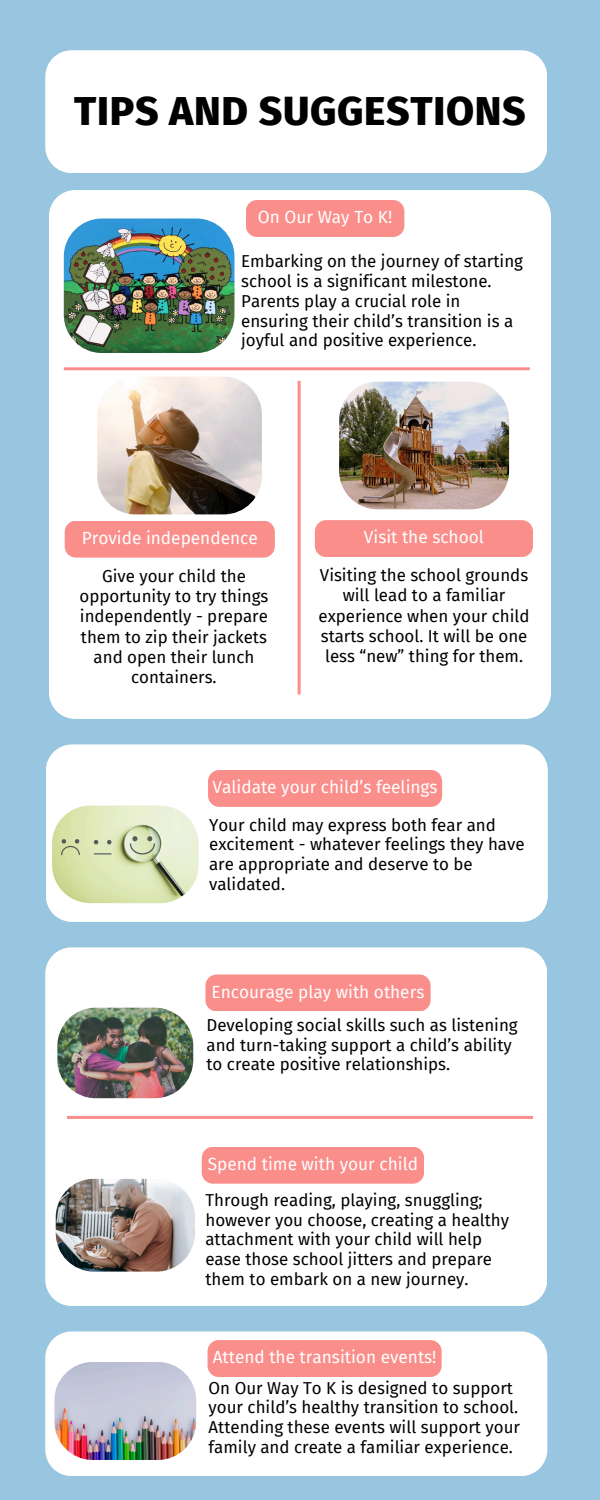
<style>
.page{position:relative;width:600px;height:1500px;background:#98c5df}
.page>*{position:absolute;margin:0;border:0;box-sizing:border-box;transform-origin:0 0}
.t1{font:800 40.7px "Fira Sans";letter-spacing:.015em;color:#000}
.t2{font:17.2px "Fira Sans";color:#fff}
.t3{font:16.9px/19.8px "Fira Sans";color:#000}
</style>
<div class="page">
<div style="left:45px;top:50px;width:502px;height:123px;background:#fff"></div>
<div style="left:49px;top:190px;width:502px;height:529px;background:#fff"></div>
<div style="left:246px;top:200px;width:158px;height:37px;background:#fa8e8b;border-radius:11px"></div>
<hr style="left:64px;top:367px;width:466px;height:3px;background:#fa8e8b">
<div style="left:65px;top:521px;width:210px;height:37px;background:#fa8e8b;border-radius:11px"></div>
<hr style="left:298px;top:381px;width:3px;height:314px;background:#fa8e8b">
<div style="left:315px;top:520px;width:218px;height:37px;background:#fa8e8b;border-radius:11px"></div>
<div style="left:45px;top:947px;width:502px;height:359px;background:#fff"></div>
<hr style="left:67px;top:1116px;width:466px;height:3px;background:#fa8e8b">
<div style="left:205px;top:975px;width:226px;height:36px;background:#fa8e8b"></div>
<div style="left:202px;top:1147px;width:222px;height:37px;background:#fa8e8b"></div>
<img style="left:97px;top:377px;width:165px;height:137px;border-radius:38px">
<img style="left:339px;top:382px;width:170px;height:127px;border-radius:38px">
<img style="left:57px;top:1008px;width:136px;height:90px;border-radius:38px">
<img style="left:56px;top:1179px;width:139px;height:93px;border-radius:38px">
<img style="left:64px;top:218px;width:171px;height:135px;border-radius:38px">
<div style="left:45px;top:1331px;width:502px;height:145px;background:#fff"></div>
<div style="left:208px;top:1340px;width:234px;height:37px;background:#fa8e8b;border-radius:11px"></div>
<img style="left:54px;top:1362px;width:142px;height:98px;border-radius:38px">
<div style="left:46px;top:744px;width:502px;height:178px;background:#fff"></div>
<div style="left:208px;top:770px;width:234px;height:37px;background:#fa8e8b;border-radius:11px"></div>
<img style="left:52px;top:806px;width:146px;height:97px;border-radius:38px">
<p class="t1" style="left:74px;top:87px;width:453px">TIPS AND SUGGESTIONS</p>
<h1 class="t2" style="left:258px;top:207px;width:136px">On Our Way To K!</h1>
<p class="t3" style="left:241px;top:252px;width:283px">Embarking on the journey of starting school is a significant milestone.<br>Parents play a crucial role in ensuring their child’s transition is a joyful and positive experience.</p>
<p class="t2" style="left:82px;top:528px;width:178px">Provide independence</p>
<p class="t2" style="left:364px;top:527px;width:121px">Visit the school</p>
<p class="t3" style="left:80px;top:566px;width:190px;line-height:20.2px;text-align:center">Give your child the opportunity to try things independently - prepare them to zip their jackets and open their lunch containers.</p>
<p class="t3" style="left:319px;top:565px;width:213px;line-height:20.2px;text-align:center">Visiting the school grounds will lead to a familiar experience when your child starts school. It will be one less “new” thing for them.</p>
<p class="t2" style="left:213px;top:777px;width:227px">Validate your child’s feelings</p>
<p class="t3" style="left:209px;top:815px;width:317px">Your child may express both fear and excitement - whatever feelings they have are appropriate and deserve to be validated.</p>
<p class="t2" style="left:212px;top:982px;width:214px">Encourage play with others</p>
<p class="t3" style="left:207px;top:1015px;width:313px">Developing social skills such as listening and turn-taking support a child’s ability to create positive relationships.</p>
<p class="t2" style="left:208px;top:1154px;width:212px">Spend time with your child</p>
<p class="t3" style="left:205px;top:1190px;width:305px">Through reading, playing, snuggling; however you choose, creating a healthy attachment with your child will help ease those school jitters and prepare them to embark on a new journey.</p>
<p class="t2" style="left:213px;top:1347px;width:225px">Attend the transition events!</p>
<p class="t3" style="left:209px;top:1378px;width:313px">On Our Way To K is designed to support your child’s healthy transition to school.<br>Attending these events will support your family and create a familiar experience.</p>
</div>
